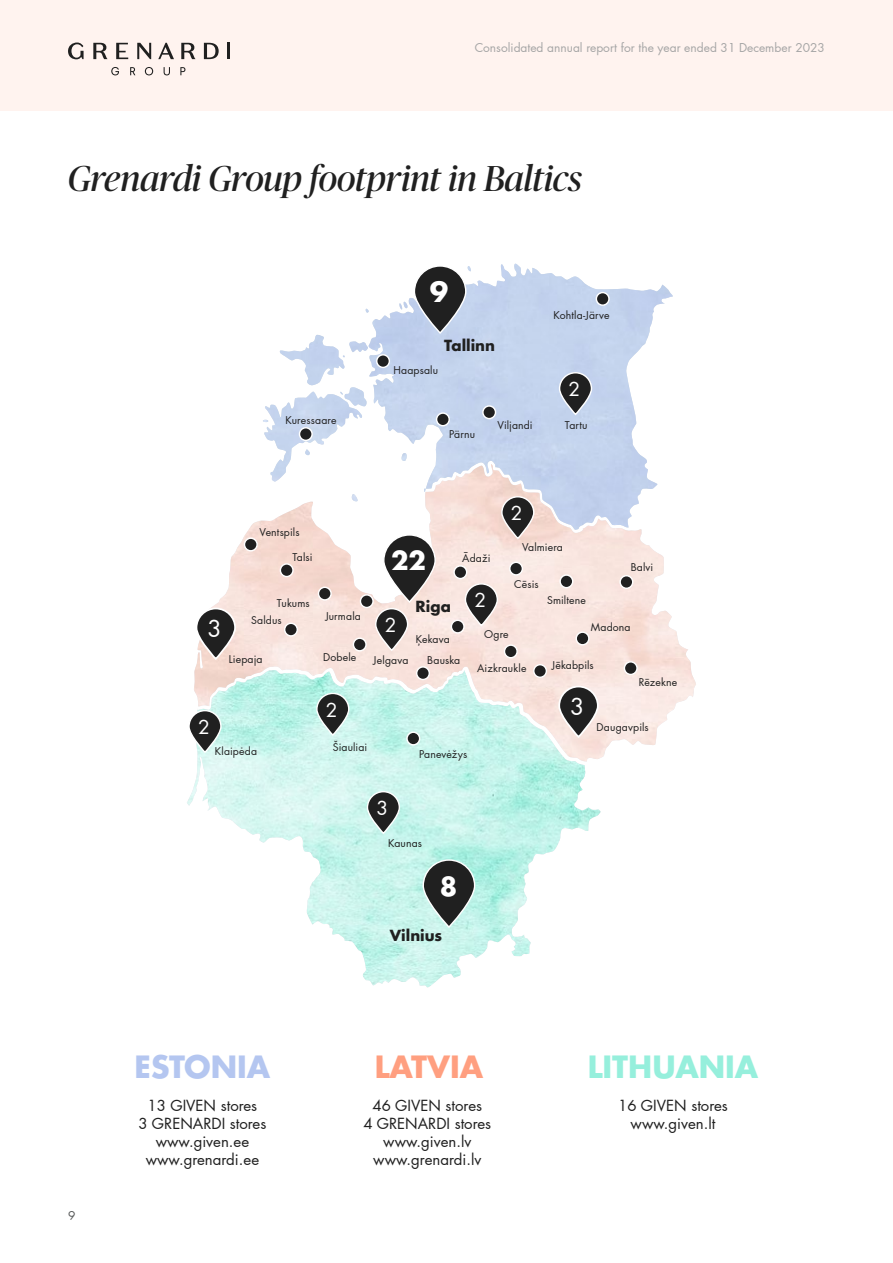
<style>
.page{position:relative;width:893px;height:1263px;background:#fff}
.page>*{position:absolute;margin:0;border:0;box-sizing:border-box;transform-origin:0 0}
.t1{font:italic 36px "Publico Banner";letter-spacing:-.01em;color:#202020}
.t2{font:700 30px "Futura LT Pro";color:#96efdc}
.t3{font:700 30px "Futura LT Pro";color:#b4c6f0}
.t4{font:700 30px "Futura LT Pro";color:#ff9f80}
.t5{font:700 27px "Futura LT Pro";color:#fff}
.t6{font:700 25.5px "Futura LT Pro";color:#fff}
.t7{font:23.1px "Futura LT Pro";color:#fff}
.t8{font:19.05px "Futura LT Pro";color:#fff}
.t9{font:15px/18px "Futura LT Pro";color:#202020;text-align:center}
.t10{font:700 15px "Futura LT Pro";color:#202020}
.t11{font:12px "Futura LT Pro";color:#a6a6a6}
.t12{font:12px "Futura LT Pro";color:#595b5b}
.t13{font:10.5px "Futura LT Pro";letter-spacing:.01em;color:#202020}
</style>
<div class="page">
<div style="left:0;top:0;width:893px;height:111px;background:#fff3ef"></div>
<svg style="left:111px;top:67px;width:8px;height:8px"></svg>
<svg style="left:130px;top:67px;width:5px;height:8px"></svg>
<svg style="left:145px;top:67px;width:8px;height:8px"></svg>
<svg style="left:164px;top:67px;width:6px;height:8px"></svg>
<svg style="left:180px;top:67px;width:5px;height:8px"></svg>
<svg style="left:93px;top:43px;width:15px;height:16px"></svg>
<svg style="left:181px;top:43px;width:15px;height:16px"></svg>
<svg style="left:68px;top:43px;width:16px;height:16px"></svg>
<svg style="left:116px;top:43px;width:12px;height:16px"></svg>
<svg style="left:158px;top:43px;width:16px;height:16px"></svg>
<hr style="left:227px;top:43px;width:3px;height:16px;background:#202020">
<svg style="left:137px;top:43px;width:14px;height:16px"></svg>
<svg style="left:204px;top:43px;width:15px;height:16px"></svg>
<svg style="left:263px;top:264px;width:410px;height:200px;fill:#c8d7f0"></svg>
<img style="left:368px;top:263px;width:149px;height:151px">
<svg style="left:195px;top:464px;width:501px;height:294px;fill:#f9e6e3"></svg>
<img style="left:197px;top:464px;width:296px;height:205px">
<svg style="left:307px;top:670px;width:293px;height:317px"></svg>
<img style="left:187px;top:670px;width:132px;height:192px">
<svg style="left:384px;top:535px;width:51px;height:67px;background:#504e4d"></svg>
<div style="left:383px;top:534px;width:53px;height:69px;border:1px solid #fff;border-radius:26px"></div>
<svg style="left:559px;top:686px;width:39px;height:51px;background:#524f4e"></svg>
<div style="left:558px;top:686px;width:41px;height:52px;border:2px solid #fff;border-radius:19px"></div>
<svg style="left:367px;top:792px;width:32px;height:41px"></svg>
<div style="left:367px;top:791px;width:33px;height:43px;border:1px solid #fff;border-radius:16px"></div>
<svg style="left:196px;top:608px;width:39px;height:51px"></svg>
<div style="left:196px;top:608px;width:40px;height:52px;border:2px solid #fff;border-radius:19px"></div>
<svg style="left:502px;top:497px;width:32px;height:41px"></svg>
<div style="left:501px;top:496px;width:33px;height:43px;border:1px solid #fff;border-radius:16px"></div>
<svg style="left:560px;top:373px;width:31px;height:41px"></svg>
<div style="left:559px;top:372px;width:33px;height:43px;border:1px solid #fff;border-radius:16px"></div>
<svg style="left:465px;top:584px;width:32px;height:41px"></svg>
<div style="left:465px;top:583px;width:33px;height:43px;border:1px solid #fff;border-radius:16px"></div>
<svg style="left:376px;top:609px;width:32px;height:41px"></svg>
<div style="left:375px;top:608px;width:33px;height:43px;border:1px solid #fff;border-radius:16px"></div>
<svg style="left:189px;top:711px;width:32px;height:41px"></svg>
<div style="left:188px;top:710px;width:34px;height:43px;border:1px solid #fff;border-radius:16px"></div>
<svg style="left:317px;top:693px;width:32px;height:42px"></svg>
<div style="left:316px;top:693px;width:33px;height:43px;border:1px solid #fff;border-radius:16px"></div>
<svg style="left:423px;top:860px;width:52px;height:67px;background:#474e4d"></svg>
<div style="left:423px;top:859px;width:52px;height:69px;border:1px solid #fff;border-radius:26px"></div>
<svg style="left:414px;top:266px;width:52px;height:67px;background:#46494d"></svg>
<div style="left:414px;top:265px;width:52px;height:69px;border:1px solid #fff;border-radius:26px"></div>
<svg style="left:620px;top:576px;width:13px;height:12px"></svg>
<div style="left:619px;top:575px;width:14px;height:14px;border:1px solid #fff;border-radius:50%"></div>
<svg style="left:624px;top:662px;width:13px;height:12px"></svg>
<div style="left:624px;top:661px;width:14px;height:14px;border:1px solid #fff;border-radius:50%"></div>
<svg style="left:576px;top:632px;width:13px;height:13px"></svg>
<div style="left:575px;top:631px;width:15px;height:14px;border:1px solid #fff;border-radius:50%"></div>
<svg style="left:560px;top:575px;width:13px;height:13px"></svg>
<div style="left:559px;top:574px;width:14px;height:14px;border:1px solid #fff;border-radius:50%"></div>
<svg style="left:510px;top:562px;width:12px;height:13px"></svg>
<div style="left:509px;top:562px;width:14px;height:14px;border:1px solid #fff;border-radius:50%"></div>
<div style="left:377px;top:355px;width:12px;height:12px;background:#202020;border-radius:50%"></div>
<div style="left:376px;top:354px;width:14px;height:14px;border:1px solid #fff;border-radius:50%"></div>
<svg style="left:437px;top:413px;width:12px;height:13px"></svg>
<div style="left:436px;top:412px;width:14px;height:14px;border:1px solid #fff;border-radius:50%"></div>
<svg style="left:483px;top:406px;width:12px;height:13px"></svg>
<div style="left:482px;top:405px;width:14px;height:14px;border:1px solid #fff;border-radius:50%"></div>
<svg style="left:596px;top:293px;width:13px;height:12px"></svg>
<div style="left:596px;top:292px;width:14px;height:14px;border:1px solid #fff;border-radius:50%"></div>
<svg style="left:299px;top:428px;width:13px;height:12px"></svg>
<div style="left:299px;top:427px;width:14px;height:14px;border:1px solid #fff;border-radius:50%"></div>
<svg style="left:454px;top:566px;width:13px;height:12px"></svg>
<div style="left:453px;top:565px;width:14px;height:14px;border:1px solid #fff;border-radius:50%"></div>
<svg style="left:451px;top:620px;width:13px;height:13px"></svg>
<div style="left:451px;top:619px;width:14px;height:15px;border:1px solid #fff;border-radius:50%"></div>
<svg style="left:353px;top:638px;width:13px;height:13px"></svg>
<div style="left:353px;top:637px;width:14px;height:14px;border:1px solid #fff;border-radius:50%"></div>
<div style="left:417px;top:667px;width:12px;height:12px;background:#202020;border-radius:50%"></div>
<div style="left:416px;top:666px;width:14px;height:14px;border:1px solid #fff;border-radius:50%"></div>
<svg style="left:407px;top:732px;width:13px;height:13px"></svg>
<div style="left:406px;top:731px;width:14px;height:14px;border:1px solid #fff;border-radius:50%"></div>
<svg style="left:318px;top:587px;width:13px;height:13px"></svg>
<div style="left:318px;top:587px;width:14px;height:14px;border:1px solid #fff;border-radius:50%"></div>
<svg style="left:360px;top:595px;width:13px;height:12px"></svg>
<div style="left:360px;top:594px;width:14px;height:14px;border:1px solid #fff;border-radius:50%"></div>
<svg style="left:280px;top:564px;width:13px;height:12px"></svg>
<div style="left:280px;top:563px;width:14px;height:14px;border:1px solid #fff;border-radius:50%"></div>
<svg style="left:244px;top:538px;width:13px;height:13px"></svg>
<div style="left:244px;top:537px;width:14px;height:14px;border:1px solid #fff;border-radius:50%"></div>
<svg style="left:285px;top:623px;width:12px;height:13px"></svg>
<div style="left:284px;top:622px;width:14px;height:15px;border:1px solid #fff;border-radius:50%"></div>
<div style="left:534px;top:665px;width:12px;height:12px;background:#202020;border-radius:50%"></div>
<div style="left:533px;top:664px;width:14px;height:14px;border:1px solid #fff;border-radius:50%"></div>
<svg style="left:504px;top:645px;width:13px;height:13px"></svg>
<div style="left:504px;top:644px;width:14px;height:14px;border:1px solid #fff;border-radius:50%"></div>
<p class="t11" style="left:475px;top:40px;width:352px">Consolidated annual report for the year ended 31 December 2023</p>
<h1 class="t1" style="left:68px;top:154px;width:516px">Grenardi Group footprint in Baltics</h1>
<p class="t13" style="left:285px;top:413px;width:53px">Kuressaare</p>
<h3 class="t5" style="left:430px;top:271px;width:20px">9</h3>
<h3 class="t10" style="left:444px;top:334px;width:52px">Tallinn</h3>
<p class="t13" style="left:393px;top:363px;width:46px">Haapsalu</p>
<p class="t13" style="left:553px;top:308px;width:58px">Kohtla-Järve</p>
<h3 class="t8" style="left:569px;top:376px;width:13px">2</h3>
<p class="t13" style="left:449px;top:426px;width:27px">Pärnu</p>
<p class="t13" style="left:497px;top:418px;width:37px">Viljandi</p>
<p class="t13" style="left:565px;top:418px;width:24px">Tartu</p>
<h3 class="t7" style="left:207px;top:613px;width:16px">3</h3>
<h3 class="t8" style="left:198px;top:714px;width:13px">2</h3>
<h3 class="t8" style="left:511px;top:500px;width:13px">2</h3>
<p class="t13" style="left:259px;top:525px;width:42px">Ventspils</p>
<p class="t13" style="left:292px;top:550px;width:22px">Talsi</p>
<h3 class="t6" style="left:391px;top:541px;width:36px">22</h3>
<p class="t13" style="left:462px;top:551px;width:30px">Ādaži</p>
<p class="t13" style="left:522px;top:540px;width:42px">Valmiera</p>
<p class="t13" style="left:631px;top:560px;width:24px">Balvi</p>
<p class="t13" style="left:514px;top:577px;width:26px">Cēsis</p>
<p class="t13" style="left:277px;top:596px;width:34px">Tukums</p>
<p class="t13" style="left:251px;top:613px;width:32px">Saldus</p>
<p class="t13" style="left:325px;top:609px;width:37px">Jurmala</p>
<h3 class="t8" style="left:385px;top:612px;width:13px">2</h3>
<h3 class="t10" style="left:416px;top:595px;width:37px">Riga</h3>
<p class="t13" style="left:416px;top:632px;width:36px">Ķekava</p>
<h3 class="t8" style="left:474px;top:587px;width:13px">2</h3>
<p class="t13" style="left:484px;top:626px;width:26px">Ogre</p>
<p class="t13" style="left:547px;top:593px;width:40px">Smiltene</p>
<p class="t13" style="left:591px;top:620px;width:41px">Madona</p>
<p class="t13" style="left:323px;top:650px;width:35px">Dobele</p>
<p class="t13" style="left:229px;top:652px;width:35px">Liepaja</p>
<p class="t13" style="left:373px;top:653px;width:37px">Jelgava</p>
<p class="t13" style="left:427px;top:653px;width:34px">Bauska</p>
<p class="t13" style="left:477px;top:661px;width:51px">Aizkraukle</p>
<p class="t13" style="left:552px;top:658px;width:43px">Jēkabpils</p>
<p class="t13" style="left:639px;top:675px;width:40px">Rēzekne</p>
<h3 class="t8" style="left:326px;top:697px;width:13px">2</h3>
<h3 class="t7" style="left:570px;top:691px;width:16px">3</h3>
<p class="t13" style="left:597px;top:720px;width:54px">Daugavpils</p>
<p class="t13" style="left:215px;top:744px;width:44px">Klaipėda</p>
<p class="t12" style="left:68px;top:1208px;width:9px">9</p>
<h2 class="t3" style="left:135px;top:1043px;width:137px">ESTONIA</h2>
<h3 class="t9" style="left:139px;top:1096px;width:129px">13 GIVEN stores<br>3 GRENARDI stores www. given. ee www.grenardi.ee</h3>
<p class="t13" style="left:333px;top:740px;width:36px">Šiauliai</p>
<p class="t13" style="left:419px;top:747px;width:50px">Panevėžys</p>
<h3 class="t8" style="left:377px;top:795px;width:13px">3</h3>
<p class="t13" style="left:388px;top:836px;width:35px">Kaunas</p>
<h3 class="t6" style="left:440px;top:866px;width:19px">8</h3>
<h3 class="t10" style="left:390px;top:923px;width:54px">Vilnius</h3>
<h2 class="t4" style="left:375px;top:1043px;width:110px">LATVIA</h2>
<h2 class="t2" style="left:588px;top:1043px;width:172px">LITHUANIA</h2>
<h3 class="t9" style="left:363px;top:1096px;width:129px">46 GIVEN stores<br>4 GRENARDI stores www. given. lv www.grenardi. lv</h3>
<h3 class="t9" style="left:618px;top:1096px;width:111px">16 GIVEN stores www.given. lt</h3>
</div>
